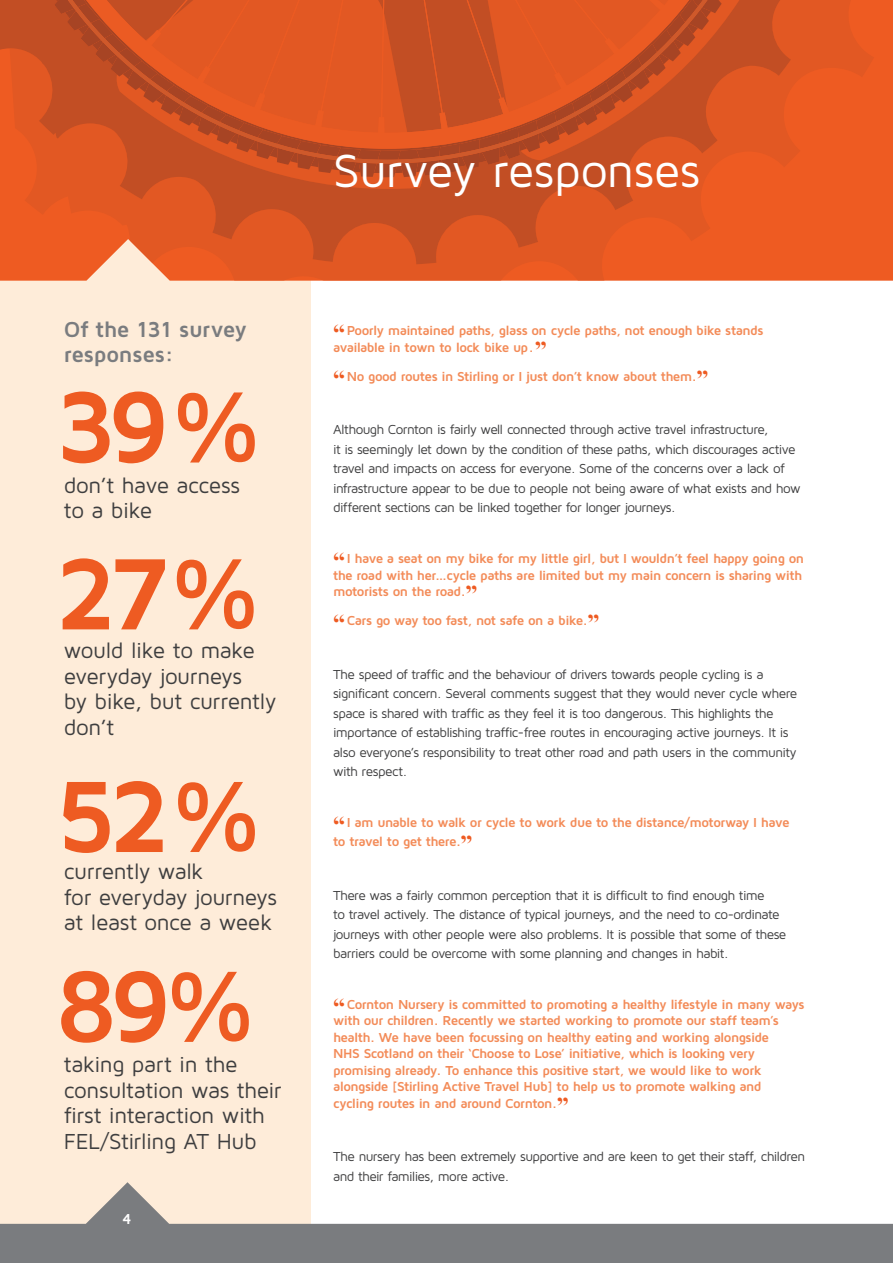
<style>
.page{position:relative;width:893px;height:1263px;background:#fff}
.page>*{position:absolute;margin:0;border:0;box-sizing:border-box;transform-origin:0 0}
.t1{font:700 105px/166.8px "Maven Pro";letter-spacing:-.09em;color:#ee5b22}
.t2{font:48px "Maven Pro";letter-spacing:-.015em;color:#fff}
.t3{font:22.5px/25.5px "Maven Pro";letter-spacing:-.02em;color:#3e3e3f}
.t4{font:700 22.5px/25.5px "Maven Pro";letter-spacing:-.015em;color:#7a7c7f}
.t5{font:700 15px "Maven Pro";color:#fff}
.t6{font:13.5px/19.5px "Maven Pro";letter-spacing:-.045em;color:#3e3e3f}
.t7{font:700 13.5px/16.5px "Maven Pro";letter-spacing:-.045em;color:#f38b58}
.s1{font-family:"Times New Roman";font-size:24px;color:#ee5b22}
</style>
<div class="page">
<div style="left:0;top:0;width:310px;height:1228px;background:#feecd9"></div>
<div style="left:0;top:0;width:893px;height:281px;background:#ee5b22"></div>
<svg style="left:10px;top:0;width:864px;height:281px;background:#eb5f29"></svg>
<svg style="left:0;top:0;width:791px;height:264px;background:#dc5624"></svg>
<svg style="left:54px;top:0;width:668px;height:177px;background:#c95023"></svg>
<svg style="left:68px;top:0;width:639px;height:163px;background:#d15223"></svg>
<svg style="left:0;top:1182px;width:893px;height:81px;fill:#7a7c7f"></svg>
<h3 class="t4" style="left:64px;top:315px;width:185px">Of the 131 survey responses:</h3>
<h1 class="t1" style="left:55px;top:339px;width:209px">39%<br>27%</h1>
<h3 class="t3" style="left:64px;top:471px;width:178px">don’t have access to a bike</h3>
<h3 class="t3" style="left:64px;top:637px;width:214px">would like to make everyday journeys<br>by bike, but currently don’t</h3>
<h1 class="t1" style="left:55px;top:717px;width:209px;line-height:189.9px">52%<br>89%</h1>
<h3 class="t3" style="left:64px;top:858px;width:215px">currently walk<br>for everyday journeys at least once a week</h3>
<h3 class="t3" style="left:64px;top:1051px;width:219px">taking part in the consultation was their first interaction with<br>FEL/Stirling AT Hub</h3>
<p class="t5" style="left:123px;top:1209px;width:11px">4</p>
<h2 class="t2" style="left:333px;top:141px;width:369px">Survey responses</h2>
<p class="t7" style="left:333px;top:322px;width:432px"><span class="s1">“</span> Poorly maintained paths, glass on cycle paths, not enough bike stands available in town to lock bike up.<span class="s1">”</span></p>
<p class="t7" style="left:333px;top:367px;width:377px"><span class="s1">“</span> No good routes in Stirling or I just don’t know about them.<span class="s1">”</span></p>
<p class="t6" style="left:333px;top:420px;width:469px">Although Cornton is fairly well connected through active travel infrastructure,<br>it is seemingly let down by the condition of these paths, which discourages active travel and impacts on access for everyone. Some of the concerns over a lack of infrastructure appear to be due to people not being aware of what exists and how different sections can be linked together for longer journeys.</p>
<p class="t7" style="left:333px;top:550px;width:473px"><span class="s1">“</span> I have a seat on my bike for my little girl, but I wouldn’t feel happy going on the road with her…cycle paths are limited but my main concern is sharing with motorists on the road.<span class="s1">”</span></p>
<p class="t7" style="left:333px;top:612px;width:268px"><span class="s1">“</span> Cars go way too fast, not safe on a bike.<span class="s1">”</span></p>
<p class="t6" style="left:333px;top:664px;width:466px">The speed of traffic and the behaviour of drivers towards people cycling is a significant concern. Several comments suggest that they would never cycle where space is shared with traffic as they feel it is too dangerous. This highlights the importance of establishing traffic-free routes in encouraging active journeys. It is also everyone’s responsibility to treat other road and path users in the community with respect.</p>
<p class="t7" style="left:333px;top:812px;width:458px;line-height:19.5px"><span class="s1">“</span> I am unable to walk or cycle to work due to the distance/motorway I have to travel to get there.<span class="s1">”</span></p>
<p class="t6" style="left:333px;top:885px;width:455px">There was a fairly common perception that it is difficult to find enough time<br>to travel actively. The distance of typical journeys, and the need to co-ordinate journeys with other people were also problems. It is possible that some of these barriers could be overcome with some planning and changes in habit.</p>
<p class="t7" style="left:333px;top:995px;width:473px"><span class="s1">“</span> Cornton Nursery is committed to promoting a healthy lifestyle in many ways with our children. Recently we started working to promote our staff team’s health. We have been focussing on healthy eating and working alongside<br>NHS Scotland on their ‘Choose to Lose’ initiative, which is looking very promising already. To enhance this positive start, we would like to work alongside [Stirling Active Travel Hub] to help us to promote walking and cycling routes in and around Cornton.<span class="s1">”</span></p>
<p class="t6" style="left:333px;top:1146px;width:474px">The nursery has been extremely supportive and are keen to get their staff, children and their families, more active.</p>
</div>
